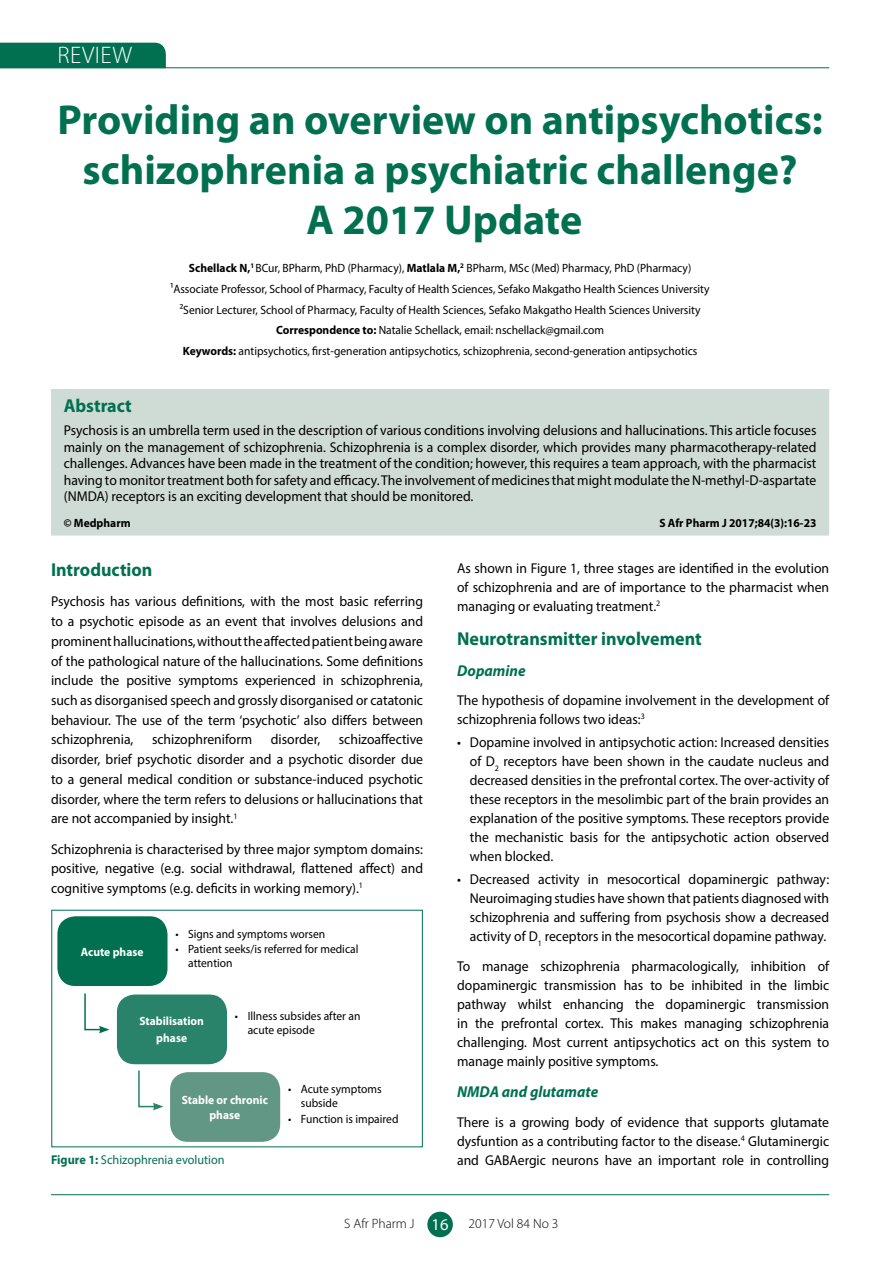
<style>
.page{position:relative;width:893px;height:1263px;background:#fff}
.page>*{position:absolute;margin:0;border:0;box-sizing:border-box;transform-origin:0 0}
.t1{font:700 42px/50.4px "Myriad Pro";color:#007051;text-align:center}
.t2{font:300 24px "Myriad Pro";letter-spacing:.02em;color:#fff}
.t3{font:700 18.75px "Myriad Pro";color:#007051;scale:.96 1}
.t4{font:italic 700 15.75px "Myriad Pro";color:#007051;scale:.96 1}
.t5{font:14.25px/18.9px "Myriad Pro";color:#000;text-align:justify;scale:.96 1}
.t6{font:300 13.5px "Myriad Pro";color:#000}
.t7{font:12.75px "Myriad Pro";color:#007051;scale:.96 1}
.t8{font:12px/20.7px "Myriad Pro";color:#000;scale:.96 1}
.t9{font:700 12px/17.1px "Myriad Pro";color:#fff;text-align:center;scale:.96 1}
.t10{font:700 12px "Myriad Pro";color:#000;scale:.96 1}
.s1{font-weight:700}
.s2{font-weight:400;font-size:16.5px;color:#fff}
</style>
<div class="page">
<hr style="left:51px;top:1194px;width:778px;height:1px;background:#007051">
<div style="left:427px;top:1212px;width:26px;height:25px;background:#007051;border-radius:50%"></div>
<svg style="left:0;top:42px;width:167px;height:27px;background:#0f785b"></svg>
<hr style="left:0;top:67px;width:829px;height:1px;background:#007051">
<div style="left:51px;top:389px;width:778px;height:147px;background:#cfdbd5"></div>
<div style="left:57px;top:916px;width:111px;height:70px;background:#007051;border-radius:18px"></div>
<div style="left:117px;top:994px;width:110px;height:70px;background:#29826a;border-radius:18px"></div>
<div style="left:170px;top:1072px;width:110px;height:70px;background:#639785;border-radius:18px"></div>
<svg style="left:84px;top:993px;width:25px;height:40px"></svg>
<svg style="left:138px;top:1070px;width:25px;height:40px"></svg>
<h2 class="t2" style="left:58px;top:41px;width:76px">REVIEW</h2>
<h1 class="t1" style="left:57px;top:93px;width:767px">Providing an overview on antipsychotics: schizophrenia a psychiatric challenge?<br>A 2017 Update</h1>
<p class="t8" style="left:171px;top:258px;width:563px;text-align:center"><span class="s1">Schellack N,</span><sup>1</sup> BCur, BPharm, PhD (Pharmacy), <span class="s1">Matlala M,</span><sup>2</sup> BPharm, MSc (Med) Pharmacy, PhD (Pharmacy)<br>1Associate Professor, School of Pharmacy, Faculty of Health Sciences, Sefako Makgatho Health Sciences University 2Senior Lecturer, School of Pharmacy, Faculty of Health Sciences, Sefako Makgatho Health Sciences University <span class="s1">Correspondence to:</span> Natalie Schellack, email: nschellack@gmail.com<br><span class="s1">Keywords:</span> antipsychotics, first-generation antipsychotics, schizophrenia, second-generation antipsychotics</p>
<h3 class="t3" style="left:64px;top:393px;width:72px">Abstract</h3>
<p class="t5" style="left:64px;top:422px;width:785px;line-height:16.5px">Psychosis is an umbrella term used in the description of various conditions involving delusions and hallucinations. This article focuses mainly on the management of schizophrenia. Schizophrenia is a complex disorder, which provides many pharmacotherapy-related challenges. Advances have been made in the treatment of the condition; however, this requires a team approach, with the pharmacist having to monitor treatment both for safety and efficacy. The involvement of medicines that might modulate the N-methyl-D-aspartate (NMDA) receptors is an exciting development that should be monitored.</p>
<p class="t10" style="left:64px;top:515px;width:71px">© Medpharm</p>
<p class="t10" style="left:659px;top:515px;width:165px">S Afr Pharm J 2017;84(3):16-23</p>
<h3 class="t3" style="left:51px;top:557px;width:107px">Introduction</h3>
<p class="t5" style="left:51px;top:592px;width:389px;line-height:19.6px">Psychosis has various definitions, with the most basic referring to a psychotic episode as an event that involves delusions and prominent hallucinations, without the affected patient being aware of the pathological nature of the hallucinations. Some definitions include the positive symptoms experienced in schizophrenia, such as disorganised speech and grossly disorganised or catatonic behaviour. The use of the term ‘psychotic’ also differs between schizophrenia,</p>
<p class="t5" style="left:51px;top:730px;width:389px;line-height:19.6px;text-indent:288px">schizoaffective disorder, brief psychotic disorder and a psychotic disorder due to a general medical condition or substance-induced psychotic disorder, where the term refers to delusions or hallucinations that are not accompanied by insight.<sup>1</sup></p>
<p class="t5" style="left:51px;top:839px;width:389px;line-height:19.6px">Schizophrenia is characterised by three major symptom domains: positive, negative (e.g. social withdrawal, flattened affect) and cognitive symptoms (e.g. deficits in working memory).<sup>1</sup></p>
<p class="t5" style="left:152px;top:730px;width:106px">schizophreniform</p>
<p class="t5" style="left:271px;top:730px;width:53px">disorder,</p>
<p class="t9" style="left:81px;top:943px;width:67px">Acute phase</p>
<p class="t8" style="left:175px;top:923px;width:158px">• Signs and symptoms worsen</p>
<p class="t8" style="left:188px;top:942px;width:179px;line-height:13.5px;text-indent:-13px">• Patient seeks/is referred for medical attention</p>
<p class="t9" style="left:139px;top:1012px;width:69px">Stabilisation phase</p>
<p class="t8" style="left:248px;top:1009px;width:119px;line-height:13.5px;text-indent:-13px">• Illness subsides after an acute episode</p>
<p class="t9" style="left:182px;top:1092px;width:91px;line-height:15px">Stable or chronic phase</p>
<p class="t7" style="left:51px;top:1152px;width:182px"><span class="s1">Figure 1:</span> Schizophrenia evolution</p>
<p class="t8" style="left:301px;top:1082px;width:86px;line-height:13.5px;text-indent:-13px">• Acute symptoms subside</p>
<p class="t8" style="left:288px;top:1108px;width:117px">• Function is impaired</p>
<p class="t5" style="left:457px;top:558px;width:389px">As shown in Figure 1, three stages are identified in the evolution of schizophrenia and are of importance to the pharmacist when managing or evaluating treatment.<sup>2</sup></p>
<h3 class="t3" style="left:457px;top:626px;width:256px">Neurotransmitter involvement</h3>
<p class="t4" style="left:457px;top:660px;width:73px">Dopamine</p>
<p class="t5" style="left:457px;top:691px;width:389px">The hypothesis of dopamine involvement in the development of schizophrenia follows two ideas:<sup>3</sup></p>
<p class="t5" style="left:470px;top:733px;width:376px;text-indent:-13px">• Dopamine involved in antipsychotic action: Increased densities of D<sub>2</sub> receptors have been shown in the caudate nucleus and decreased densities in the prefrontal cortex. The over-activity of these receptors in the mesolimbic part of the brain provides an explanation of the positive symptoms. These receptors provide the mechanistic basis for the antipsychotic action observed when blocked.</p>
<p class="t5" style="left:470px;top:870px;width:376px;text-indent:-13px">• Decreased activity in mesocortical dopaminergic pathway:<br>Neuroimaging studies have shown that patients diagnosed with schizophrenia and suffering from psychosis show a decreased activity of D<sub>1</sub> receptors in the mesocortical dopamine pathway.</p>
<p class="t5" style="left:457px;top:956px;width:389px">To manage schizophrenia pharmacologically, inhibition of dopaminergic transmission has to be inhibited in the limbic pathway whilst enhancing the dopaminergic transmission in the prefrontal cortex. This makes managing schizophrenia challenging. Most current antipsychotics act on this system to manage mainly positive symptoms.</p>
<p class="t4" style="left:457px;top:1082px;width:149px">NMDA and glutamate</p>
<p class="t5" style="left:457px;top:1112px;width:389px">There is a growing body of evidence that supports glutamate dysfuntion as a contributing factor to the disease.<sup>4</sup> Glutaminergic and GABAergic neurons have an important role in controlling</p>
<p class="t6" style="left:344px;top:1215px;width:106px">S Afr Pharm J <span class="s2">16</span></p>
<p class="t6" style="left:469px;top:1215px;width:91px">2017 Vol 84 No 3</p>
</div>
